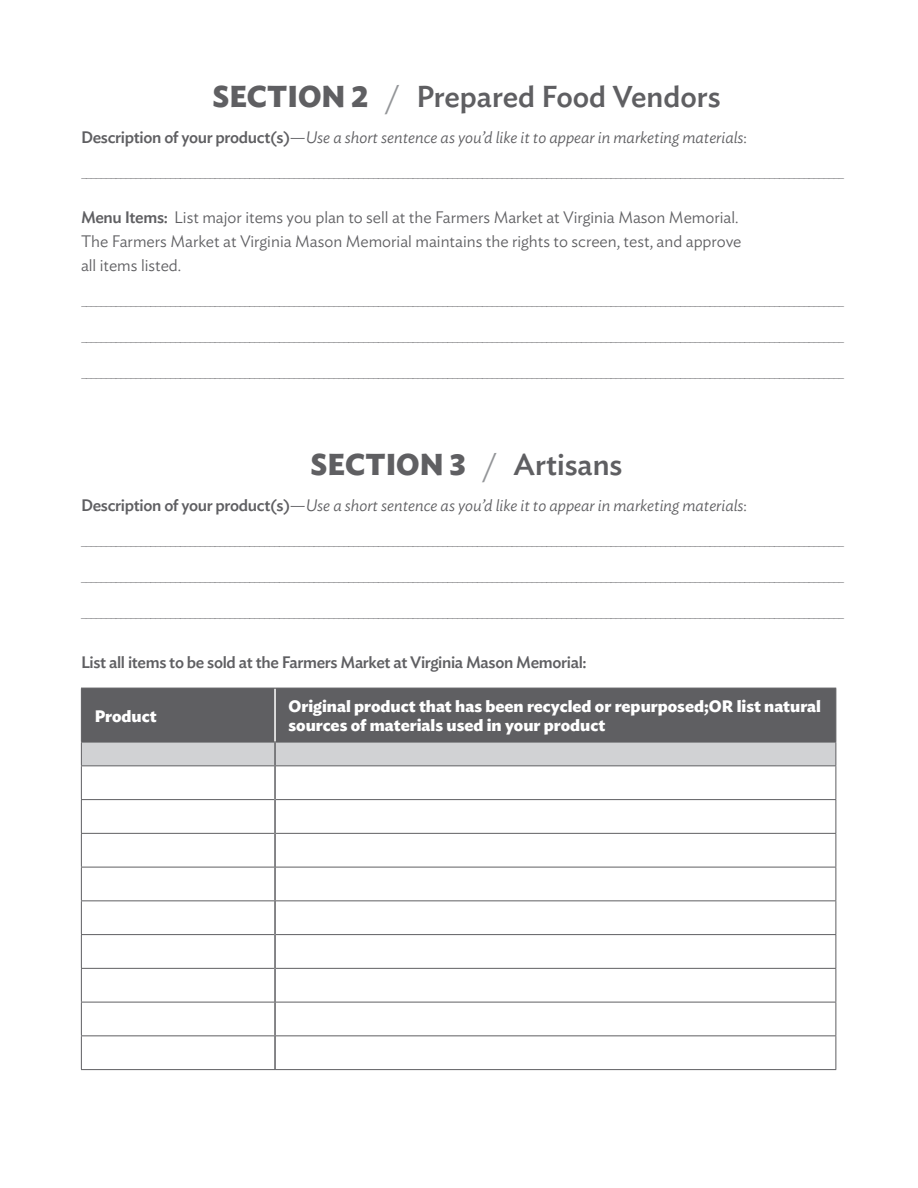
<style>
.page{position:relative;width:918px;height:1188px;background:#fff}
.page>*{position:absolute;margin:0;border:0;box-sizing:border-box;transform-origin:0 0}
.t1{font:500 30px "Ideal Sans";color:#5f5f62}
.t2{font:700 30px "Ideal Sans";color:#5f5f62}
.t3{font:300 16.5px/24px "Ideal Sans";color:#5f5f62}
.t4{font:italic 300 16.5px "Ideal Sans";color:#5f5f62}
.t5{font:700 16.5px/19.5px "Ideal Sans";color:#fff}
.t6{font:500 16.5px "Ideal Sans";letter-spacing:-.02em;color:#5f5f62}
.t7{font:300 9px "Ideal Sans";color:#5f5f62}
.s1{font-weight:700}
.s2{font-weight:300;font-style:italic;color:#939598}
.s3{font-weight:500;font-style:normal}
.s4{font-style:normal}
.s5{font-weight:500}
</style>
<div class="page">
<svg style="left:81px;top:688px;width:756px;height:78px;background:#808083"></svg>
<hr style="left:81px;top:765px;width:193px;height:1px;background:#5f5f62">
<hr style="left:81px;top:766px;width:1px;height:33px;background:#5f5f62">
<hr style="left:276px;top:765px;width:560px;height:1px;background:#5f5f62">
<hr style="left:836px;top:766px;width:1px;height:33px;background:#5f5f62">
<hr style="left:81px;top:799px;width:193px;height:1px;background:#5f5f62">
<hr style="left:81px;top:800px;width:1px;height:33px;background:#5f5f62">
<hr style="left:276px;top:799px;width:560px;height:1px;background:#5f5f62">
<hr style="left:836px;top:800px;width:1px;height:33px;background:#5f5f62">
<hr style="left:81px;top:833px;width:193px;height:1px;background:#5f5f62">
<hr style="left:81px;top:834px;width:1px;height:33px;background:#5f5f62">
<hr style="left:276px;top:833px;width:560px;height:1px;background:#5f5f62">
<hr style="left:836px;top:834px;width:1px;height:33px;background:#5f5f62">
<hr style="left:81px;top:867px;width:193px;height:1px;background:#5f5f62">
<hr style="left:81px;top:867px;width:1px;height:33px;background:#5f5f62">
<hr style="left:276px;top:867px;width:560px;height:1px;background:#5f5f62">
<hr style="left:836px;top:867px;width:1px;height:33px;background:#5f5f62">
<hr style="left:81px;top:900px;width:193px;height:1px;background:#5f5f62">
<hr style="left:81px;top:901px;width:1px;height:33px;background:#5f5f62">
<hr style="left:276px;top:900px;width:560px;height:1px;background:#5f5f62">
<hr style="left:836px;top:901px;width:1px;height:33px;background:#5f5f62">
<hr style="left:81px;top:934px;width:193px;height:1px;background:#5f5f62">
<hr style="left:81px;top:935px;width:1px;height:33px;background:#5f5f62">
<hr style="left:276px;top:934px;width:560px;height:1px;background:#5f5f62">
<hr style="left:836px;top:935px;width:1px;height:33px;background:#5f5f62">
<hr style="left:81px;top:968px;width:193px;height:1px;background:#5f5f62">
<hr style="left:81px;top:969px;width:1px;height:33px;background:#5f5f62">
<hr style="left:276px;top:968px;width:560px;height:1px;background:#5f5f62">
<hr style="left:836px;top:969px;width:1px;height:33px;background:#5f5f62">
<hr style="left:81px;top:1002px;width:193px;height:1px;background:#5f5f62">
<hr style="left:81px;top:1002px;width:1px;height:33px;background:#5f5f62">
<hr style="left:276px;top:1002px;width:560px;height:1px;background:#5f5f62">
<hr style="left:836px;top:1002px;width:1px;height:33px;background:#5f5f62">
<hr style="left:81px;top:1035px;width:193px;height:1px;background:#5f5f62">
<hr style="left:81px;top:1036px;width:1px;height:33px;background:#5f5f62">
<hr style="left:276px;top:1035px;width:560px;height:1px;background:#5f5f62">
<hr style="left:836px;top:1036px;width:1px;height:33px;background:#5f5f62">
<hr style="left:81px;top:1069px;width:194px;height:1px;background:#5f5f62">
<hr style="left:275px;top:1069px;width:561px;height:1px;background:#5f5f62">
<hr style="left:274px;top:742px;width:2px;height:24px;background:#5f5f62">
<hr style="left:274px;top:766px;width:2px;height:34px;background:#5f5f62">
<hr style="left:274px;top:800px;width:2px;height:33px;background:#5f5f62">
<hr style="left:274px;top:833px;width:2px;height:34px;background:#5f5f62">
<hr style="left:274px;top:867px;width:2px;height:34px;background:#5f5f62">
<hr style="left:274px;top:901px;width:2px;height:34px;background:#5f5f62">
<hr style="left:274px;top:935px;width:2px;height:33px;background:#5f5f62">
<hr style="left:274px;top:968px;width:2px;height:34px;background:#5f5f62">
<hr style="left:274px;top:1002px;width:2px;height:34px;background:#5f5f62">
<hr style="left:274px;top:1036px;width:2px;height:33px;background:#5f5f62">
<h1 class="t1" style="left:212px;top:74px;width:510px"><span class="s1">SECTION 2</span> <span class="s2">/</span> Prepared Food Vendors</h1>
<h2 class="t4" style="left:81px;top:125px;width:667px"><span class="s3">Description of your product(s)</span><span class="s4">—</span>Use a short sentence as you’d like it to appear in marketing materials<span class="s4">:</span></h2>
<p class="t7" style="left:81px;top:169px;width:765px">__________________________________________________________________________________________________________________________________________________________</p>
<h2 class="t3" style="left:81px;top:204px;width:662px"><span class="s5">Menu Items:</span> List major items you plan to sell at the Farmers Market at Virginia Mason Memorial.<br>The Farmers Market at Virginia Mason Memorial maintains the rights to screen, test, and approve all items listed.</h2>
<p class="t7" style="left:81px;top:297px;width:765px">__________________________________________________________________________________________________________________________________________________________</p>
<p class="t7" style="left:81px;top:333px;width:765px">__________________________________________________________________________________________________________________________________________________________</p>
<p class="t7" style="left:81px;top:369px;width:765px">__________________________________________________________________________________________________________________________________________________________</p>
<h1 class="t2" style="left:311px;top:441px;width:313px">SECTION 3 <span class="s2">/</span> <span class="s5">Artisans</span></h1>
<h2 class="t4" style="left:81px;top:493px;width:667px"><span class="s3">Description of your product(s)</span><span class="s4">—</span>Use a short sentence as you’d like it to appear in marketing materials<span class="s4">:</span></h2>
<p class="t7" style="left:81px;top:537px;width:765px">__________________________________________________________________________________________________________________________________________________________</p>
<p class="t7" style="left:81px;top:573px;width:765px">__________________________________________________________________________________________________________________________________________________________</p>
<p class="t7" style="left:81px;top:609px;width:765px">__________________________________________________________________________________________________________________________________________________________</p>
<h2 class="t6" style="left:81px;top:650px;width:507px">List all items to be sold at the Farmers Market at Virginia Mason Memorial:</h2>
<h2 class="t5" style="left:95px;top:705px;width:63px">Product</h2>
<h2 class="t5" style="left:289px;top:695px;width:534px">Original product that has been recycled or repurposed;OR list natural sources of materials used in your product</h2>
</div>
